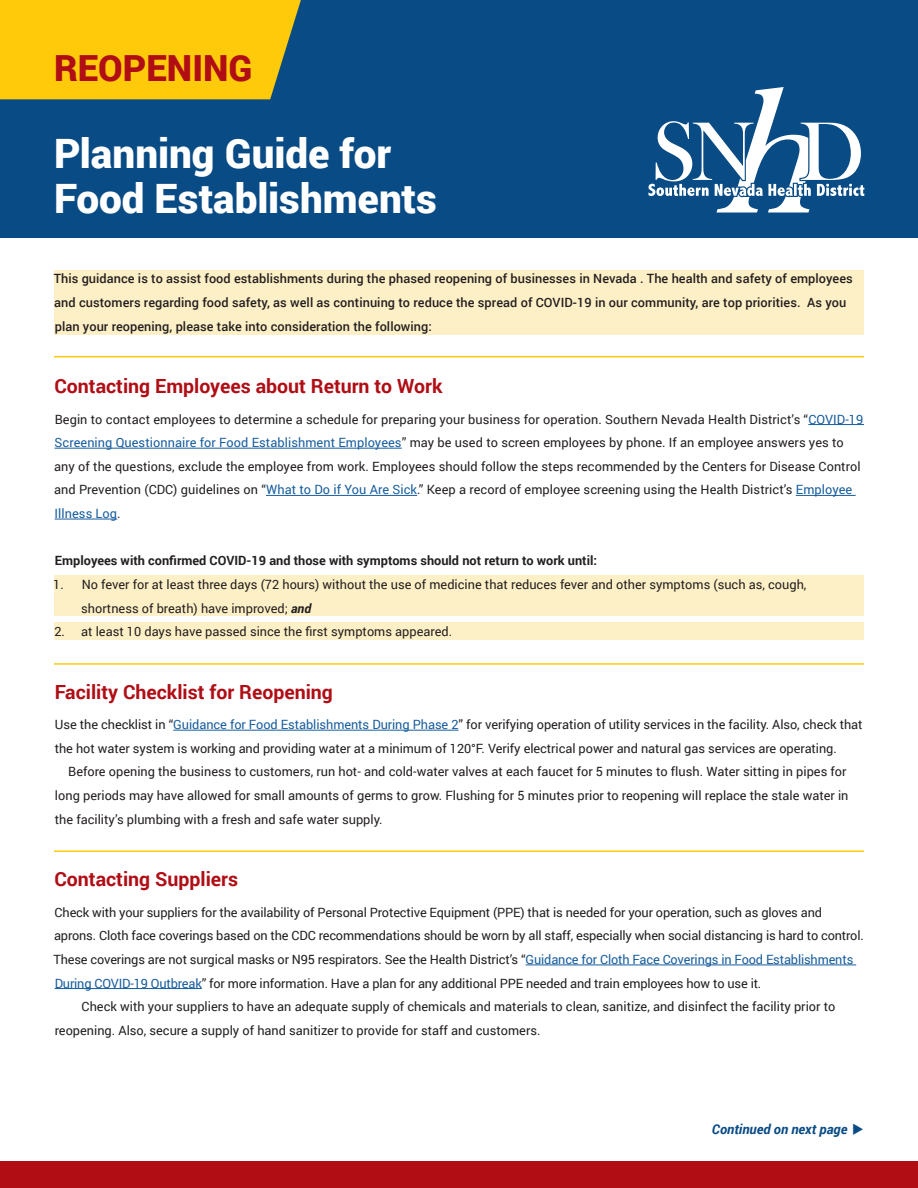
<style>
.page{position:relative;width:918px;height:1188px;background:#fff}
.page>*{position:absolute;margin:0;border:0;box-sizing:border-box;transform-origin:0 0}
.t1{font:900 40.5px/45px "Roboto";color:#fff}
.t2{font:900 36px "Roboto";color:#b00d15}
.t3{font:700 19.5px "Roboto";color:#b00d15}
.t4{font:italic 700 13.5px "Roboto";color:#094b85}
.t5{font:12.75px/23.7px "Roboto";color:#231f20}
.Paragraph_Style_2{font:500 12.75px/23.7px "Roboto";letter-spacing:.005em;color:#231f20}
.t6{font:700 12.75px "Roboto";color:#231f20}
.s1{color:#175d9e}
.s2{font-weight:700;font-style:italic}
</style>
<div class="page">
<div style="left:0;top:0;width:918px;height:237px;background:#094b85"></div>
<div style="left:0;top:1161px;width:918px;height:27px;background:#b00d15"></div>
<svg style="left:649px;top:87px;width:215px;height:126px"></svg>
<hr style="left:54px;top:356px;width:810px;height:1px;background:#feca0a">
<div style="left:0;top:0;width:301px;height:99px;background:#feca0a"></div>
<div style="left:54px;top:270px;width:810px;height:64px;background:#fef0c6"></div>
<hr style="left:808px;top:424px;width:56px;height:1px;background:#175d9e">
<hr style="left:55px;top:448px;width:347px;height:1px;background:#175d9e">
<hr style="left:266px;top:495px;width:151px;height:1px;background:#175d9e">
<hr style="left:796px;top:495px;width:60px;height:1px;background:#175d9e">
<hr style="left:55px;top:519px;width:62px;height:1px;background:#175d9e">
<div style="left:54px;top:576px;width:810px;height:40px;background:#fef0c6"></div>
<div style="left:54px;top:622px;width:810px;height:18px;background:#fef0c6"></div>
<hr style="left:173px;top:730px;width:286px;height:1px;background:#175d9e">
<hr style="left:526px;top:965px;width:330px;height:1px;background:#175d9e">
<hr style="left:55px;top:988px;width:147px;height:1px;background:#175d9e">
<hr style="left:54px;top:663px;width:810px;height:2px;background:#feca0a">
<hr style="left:54px;top:850px;width:810px;height:2px;background:#feca0a">
<p class="t2" style="left:54px;top:43px;width:200px">REOPENING</p>
<p class="t1" style="left:54px;top:129px;width:384px">Planning Guide for<br>Food Establishments</p>
<p class="Paragraph_Style_2" style="left:54px;top:266px;width:801px">This guidance is to assist food establishments during the phased reopening of businesses in Nevada . The health and safety of employees and customers regarding food safety, as well as continuing to reduce the spread of COVID-19 in our community, are top priorities. As you plan your reopening, please take into consideration the following:</p>
<p class="t3" style="left:54px;top:373px;width:389px">Contacting Employees about Return to Work</p>
<p class="t5" style="left:54px;top:407px;width:811px">Begin to contact employees to determine a schedule for preparing your business for operation. Southern Nevada Health District’s “<span class="s1">COVID-19<br>Screening Questionnaire for Food Establishment Employees</span>” may be used to screen employees by phone. If an employee answers yes to any of the questions, exclude the employee from work. Employees should follow the steps recommended by the Centers for Disease Control and Prevention (CDC) guidelines on “<span class="s1">What to Do if You Are Sick</span>.” Keep a record of employee screening using the Health District’s <span class="s1">Employee Illness Log</span>.</p>
<p class="t6" style="left:55px;top:552px;width:544px">Employees with confirmed COVID-19 and those with symptoms should not return to work until:</p>
<p class="t5" style="left:81px;top:572px;width:727px;text-indent:-28px">1. No fever for at least three days (72 hours) without the use of medicine that reduces fever and other symptoms (such as, cough, shortness of breath) have improved; <span class="s2">and</span></p>
<p class="t5" style="left:54px;top:619px;width:399px">2. at least 10 days have passed since the first symptoms appeared.</p>
<p class="t3" style="left:55px;top:678px;width:280px">Facility Checklist for Reopening</p>
<p class="t5" style="left:55px;top:712px;width:809px">Use the checklist in “<span class="s1">Guidance for Food Establishments During Phase 2</span>” for verifying operation of utility services in the facility. Also, check that the hot water system is working and providing water at a minimum of 120°F. Verify electrical power and natural gas services are operating.</p>
<p class="t5" style="left:55px;top:760px;width:795px;text-indent:13px">Before opening the business to customers, run hot- and cold-water valves at each faucet for 5 minutes to flush. Water sitting in pipes for long periods may have allowed for small amounts of germs to grow. Flushing for 5 minutes prior to reopening will replace the stale water in the facility’s plumbing with a fresh and safe water supply.</p>
<p class="t3" style="left:54px;top:866px;width:185px">Contacting Suppliers</p>
<p class="t5" style="left:53px;top:900px;width:812px">Check with your suppliers for the availability of Personal Protective Equipment (PPE) that is needed for your operation, such as gloves and aprons. Cloth face coverings based on the CDC recommendations should be worn by all staff, especially when social distancing is hard to control.<br>These coverings are not surgical masks or N95 respirators. See the Health District’s “<span class="s1">Guidance for Cloth Face Coverings in Food Establishments During COVID-19 Outbreak</span>” for more information. Have a plan for any additional PPE needed and train employees how to use it.</p>
<p class="t5" style="left:55px;top:994px;width:782px;text-indent:27px">Check with your suppliers to have an adequate supply of chemicals and materials to clean, sanitize, and disinfect the facility prior to reopening. Also, secure a supply of hand sanitizer to provide for staff and customers.</p>
<p class="t4" style="left:712px;top:1120px;width:154px">Continued on next page ◆</p>
</div>
